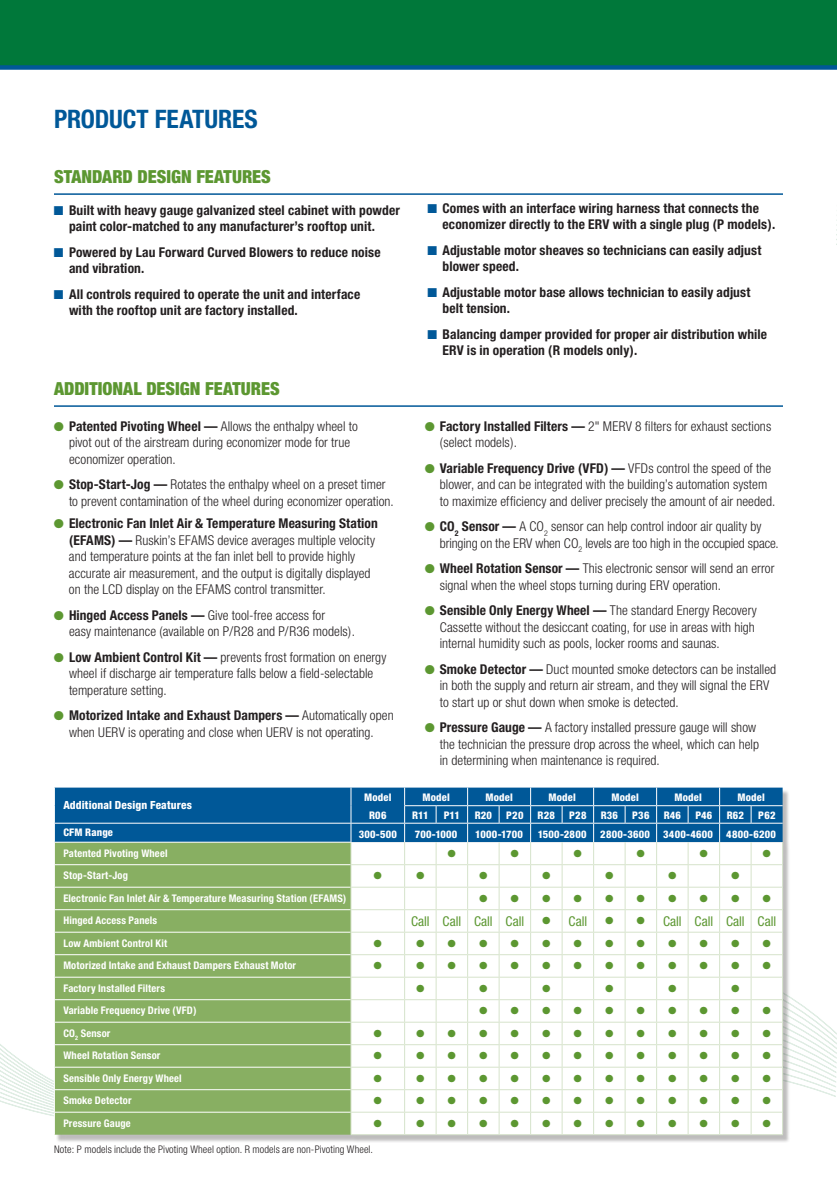
<style>
.page{position:relative;width:837px;height:1188px;background:#fff}
.page>*{position:absolute;margin:0;border:0;box-sizing:border-box;transform-origin:0 0}
.t1{font:700 condensed 25.5px "Helvetica Neue";color:#005898}
.t2{font:condensed 21px "Helvetica Neue";color:#5c9731}
.t3{font:900 condensed 18px "Helvetica Neue";color:#5c9731}
.t4{font:300 condensed 13.5px/16.5px "Helvetica Neue";letter-spacing:.005em;color:#231f20}
.t5{font:700 condensed 13.5px/16.5px "Helvetica Neue";letter-spacing:.01em;color:#231f20}
.t6{font:condensed 13.5px "Helvetica Neue";color:#5c9731}
.t7{font:800 condensed 11.25px "Helvetica Neue";letter-spacing:.01em;color:#fff}
.t8{font:700 condensed 10.5px "Helvetica Neue";letter-spacing:.015em;color:#fff}
.t9{font:800 condensed 10.5px "Helvetica Neue";letter-spacing:.015em;color:#fff}
.t10{font:300 condensed 10.5px "Helvetica Neue";letter-spacing:.01em;color:#231f20}
.s1{color:#005898}
.s2{color:#5c9731}
.s3{font-weight:700}
.s4{font-size:21px}
</style>
<div class="page">
<div style="left:0;top:0;width:837px;height:68px;background:#00783a"></div>
<div style="left:0;top:65px;width:837px;height:5px;background:#005898"></div>
<svg style="left:0;top:997px;width:837px;height:119px"></svg>
<hr style="left:54px;top:193px;width:729px;height:2px;background:#005898">
<hr style="left:54px;top:405px;width:729px;height:2px;background:#005898">
<div style="left:56px;top:789px;width:735px;height:354px;background:#231f20;opacity:.3"></div>
<svg style="left:54px;top:788px;width:729px;height:347px"></svg>
<h1 class="t1" style="left:54px;top:103px;width:205px">Product Features</h1>
<h3 class="t3" style="left:54px;top:165px;width:218px">STANDARD DESIGN FEATURES</h3>
<p class="t5" style="left:69px;top:202px;width:332px;text-indent:-15px"><span class="s1">■</span> Built with heavy gauge galvanized steel cabinet with powder paint color-matched to any manufacturer’s rooftop unit.</p>
<p class="t5" style="left:69px;top:244px;width:313px;text-indent:-15px"><span class="s1">■</span> Powered by Lau Forward Curved Blowers to reduce noise and vibration.</p>
<p class="t5" style="left:69px;top:286px;width:293px;text-indent:-15px"><span class="s1">■</span> All controls required to operate the unit and interface with the rooftop unit are factory installed.</p>
<h3 class="t3" style="left:54px;top:377px;width:226px">ADDITIONAL DESIGN FEATURES</h3>
<p class="t4" style="left:69px;top:418px;width:290px;text-indent:-15px"><span class="s2">●</span> <span class="s3">Patented Pivoting Wheel —</span> Allows the enthalpy wheel to pivot out of the airstream during economizer mode for true economizer operation.</p>
<p class="t4" style="left:69px;top:476px;width:326px;text-indent:-15px"><span class="s2">●</span> <span class="s3">Stop-Start-Jog —</span> Rotates the enthalpy wheel on a preset timer to prevent contamination of the wheel during economizer operation.</p>
<p class="t4" style="left:69px;top:515px;width:310px;text-indent:-15px"><span class="s2">●</span> <span class="s3">Electronic Fan Inlet Air &amp; Temperature Measuring Station (EFAMS) —</span> Ruskin’s EFAMS device averages multiple velocity and temperature points at the fan inlet bell to provide highly accurate air measurement, and the output is digitally displayed on the LCD display on the EFAMS control transmitter.</p>
<p class="t4" style="left:69px;top:607px;width:288px;text-indent:-15px"><span class="s2">●</span> <span class="s3">Hinged Access Panels —</span> Give tool-free access for<br>easy maintenance (available on P/R28 and P/R36 models).</p>
<p class="t4" style="left:69px;top:649px;width:319px;text-indent:-15px"><span class="s2">●</span> <span class="s3">Low Ambient Control Kit —</span> prevents frost formation on energy wheel if discharge air temperature falls below a field-selectable temperature setting.</p>
<p class="t4" style="left:54px;top:707px;width:341px;text-align:center"><span class="s2">●</span> <span class="s3">Motorized Intake and Exhaust Dampers —</span> Automatically open when UERV is operating and close when UERV is not operating.</p>
<p class="t5" style="left:442px;top:200px;width:335px;text-indent:-15px"><span class="s1">■</span> Comes with an interface wiring harness that connects the economizer directly to the ERV with a single plug (P models).</p>
<p class="t5" style="left:442px;top:242px;width:320px;text-indent:-15px"><span class="s1">■</span> Adjustable motor sheaves so technicians can easily adjust blower speed.</p>
<p class="t5" style="left:442px;top:284px;width:309px;text-indent:-15px"><span class="s1">■</span> Adjustable motor base allows technician to easily adjust belt tension.</p>
<p class="t5" style="left:442px;top:326px;width:326px;text-indent:-15px"><span class="s1">■</span> Balancing damper provided for proper air distribution while<br>ERV is in operation (R models only).</p>
<p class="t4" style="left:440px;top:418px;width:333px;text-indent:-15px"><span class="s2">●</span> <span class="s3">Factory Installed Filters —</span> 2" MERV 8 filters for exhaust sections (select models).</p>
<p class="t4" style="left:440px;top:460px;width:337px;text-indent:-15px"><span class="s2">●</span> <span class="s3">Variable Frequency Drive (VFD) —</span> VFDs control the speed of the blower, and can be integrated with the building’s automation system to maximize efficiency and deliver precisely the amount of air needed.</p>
<p class="t4" style="left:440px;top:518px;width:341px;text-indent:-15px"><span class="s2">●</span> <span class="s3">CO</span><sub>2</sub> <span class="s3">Sensor —</span> A CO<sub>2</sub> sensor can help control indoor air quality by bringing on the ERV when CO<sub>2</sub> levels are too high in the occupied space.</p>
<p class="t4" style="left:440px;top:560px;width:336px;text-indent:-15px"><span class="s2">●</span> <span class="s3">Wheel Rotation Sensor —</span> This electronic sensor will send an error signal when the wheel stops turning during ERV operation.</p>
<p class="t4" style="left:440px;top:602px;width:319px;text-indent:-15px"><span class="s2">●</span> <span class="s3">Sensible Only Energy Wheel —</span> The standard Energy Recovery<br>Cassette without the desiccant coating, for use in areas with high internal humidity such as pools, locker rooms and saunas.</p>
<p class="t4" style="left:440px;top:661px;width:338px;text-indent:-15px"><span class="s2">●</span> <span class="s3">Smoke Detector —</span> Duct mounted smoke detectors can be installed in both the supply and return air stream, and they will signal the ERV to start up or shut down when smoke is detected.</p>
<p class="t4" style="left:440px;top:719px;width:321px;text-indent:-15px"><span class="s2">●</span> <span class="s3">Pressure Gauge —</span> A factory installed pressure gauge will show the technician the pressure drop across the wheel, which can help in determining when maintenance is required.</p>
<p class="t7" style="left:63px;top:798px;width:130px">Additional Design Features</p>
<p class="t9" style="left:364px;top:791px;width:29px">Model</p>
<p class="t9" style="left:422px;top:791px;width:29px">Model</p>
<p class="t9" style="left:485px;top:791px;width:29px">Model</p>
<p class="t9" style="left:548px;top:791px;width:29px">Model</p>
<p class="t9" style="left:611px;top:791px;width:29px">Model</p>
<p class="t9" style="left:674px;top:791px;width:29px">Model</p>
<p class="t9" style="left:737px;top:791px;width:29px">Model</p>
<p class="t9" style="left:369px;top:808px;width:19px">R06</p>
<p class="t9" style="left:412px;top:808px;width:18px">R11</p>
<p class="t9" style="left:444px;top:808px;width:18px">P11</p>
<p class="t9" style="left:475px;top:808px;width:19px">R20</p>
<p class="t9" style="left:506px;top:808px;width:19px">P20</p>
<p class="t9" style="left:538px;top:808px;width:19px">R28</p>
<p class="t9" style="left:569px;top:808px;width:19px">P28</p>
<p class="t9" style="left:601px;top:808px;width:19px">R36</p>
<p class="t9" style="left:632px;top:808px;width:19px">P36</p>
<p class="t9" style="left:664px;top:808px;width:19px">R46</p>
<p class="t9" style="left:695px;top:808px;width:18px">P46</p>
<p class="t9" style="left:727px;top:808px;width:19px">R62</p>
<p class="t9" style="left:758px;top:808px;width:19px">P62</p>
<p class="t9" style="left:63px;top:826px;width:51px">CFM Range</p>
<p class="t9" style="left:359px;top:827px;width:40px">300-500</p>
<p class="t9" style="left:415px;top:827px;width:44px">700-1000</p>
<p class="t9" style="left:475px;top:827px;width:49px">1000-1700</p>
<p class="t9" style="left:538px;top:827px;width:50px">1500-2800</p>
<p class="t9" style="left:600px;top:827px;width:51px">2800-3600</p>
<p class="t9" style="left:663px;top:827px;width:51px">3400-4600</p>
<p class="t9" style="left:726px;top:827px;width:51px">4800-6200</p>
<p class="t8" style="left:63px;top:847px;width:106px">Patented Pivoting Wheel</p>
<h2 class="t2" style="left:447px;top:841px;width:12px">•</h2>
<h2 class="t2" style="left:510px;top:841px;width:12px">•</h2>
<h2 class="t2" style="left:573px;top:841px;width:12px">•</h2>
<h2 class="t2" style="left:636px;top:841px;width:12px">•</h2>
<h2 class="t2" style="left:699px;top:841px;width:12px">•</h2>
<h2 class="t2" style="left:762px;top:841px;width:12px">•</h2>
<p class="t8" style="left:63px;top:869px;width:66px">Stop-Start-Jog</p>
<h2 class="t2" style="left:373px;top:864px;width:55px">• •</h2>
<h2 class="t2" style="left:478px;top:864px;width:12px">•</h2>
<h2 class="t2" style="left:541px;top:864px;width:12px">•</h2>
<h2 class="t2" style="left:604px;top:864px;width:12px">•</h2>
<h2 class="t2" style="left:667px;top:864px;width:12px">•</h2>
<h2 class="t2" style="left:730px;top:864px;width:12px">•</h2>
<p class="t8" style="left:63px;top:892px;width:285px">Electronic Fan Inlet Air &amp; Temperature Measuring Station (EFAMS)</p>
<h2 class="t2" style="left:478px;top:886px;width:295px">••••••••••</h2>
<p class="t8" style="left:63px;top:914px;width:95px">Hinged Access Panels</p>
<p class="t6" style="left:411px;top:913px;width:367px">Call Call Call Call <span class="s4">•</span> Call <span class="s4">• •</span> Call Call Call Call</p>
<p class="t8" style="left:63px;top:937px;width:105px">Low Ambient Control Kit</p>
<h2 class="t2" style="left:373px;top:931px;width:401px">• ••••••••••••</h2>
<p class="t8" style="left:63px;top:959px;width:234px">Motorized Intake and Exhaust Dampers Exhaust Motor</p>
<h2 class="t2" style="left:373px;top:954px;width:401px">• ••••••••••••</h2>
<p class="t8" style="left:63px;top:982px;width:103px">Factory Installed Filters</p>
<h2 class="t2" style="left:415px;top:976px;width:12px">•</h2>
<h2 class="t2" style="left:478px;top:976px;width:12px">•</h2>
<h2 class="t2" style="left:541px;top:976px;width:12px">•</h2>
<h2 class="t2" style="left:604px;top:976px;width:12px">•</h2>
<h2 class="t2" style="left:667px;top:976px;width:12px">•</h2>
<h2 class="t2" style="left:730px;top:976px;width:12px">•</h2>
<p class="t8" style="left:63px;top:1004px;width:135px">Variable Frequency Drive (VFD)</p>
<h2 class="t2" style="left:478px;top:999px;width:295px">••••••••••</h2>
<p class="t8" style="left:63px;top:1027px;width:49px">CO <sub>2</sub> Sensor</p>
<h2 class="t2" style="left:373px;top:1021px;width:401px">• ••••••••••••</h2>
<p class="t8" style="left:63px;top:1049px;width:99px">Wheel Rotation Sensor</p>
<h2 class="t2" style="left:373px;top:1044px;width:401px">• ••••••••••••</h2>
<p class="t8" style="left:63px;top:1072px;width:120px">Sensible Only Energy Wheel</p>
<h2 class="t2" style="left:373px;top:1066px;width:401px">• ••••••••••••</h2>
<p class="t8" style="left:63px;top:1094px;width:70px">Smoke Detector</p>
<h2 class="t2" style="left:373px;top:1089px;width:401px">• ••••••••••••</h2>
<p class="t8" style="left:63px;top:1117px;width:69px">Pressure Gauge</p>
<h2 class="t2" style="left:373px;top:1111px;width:401px">• ••••••••••••</h2>
<p class="t10" style="left:54px;top:1143px;width:321px">Note: P models include the Pivoting Wheel option. R models are non-Pivoting Wheel.</p>
</div>
